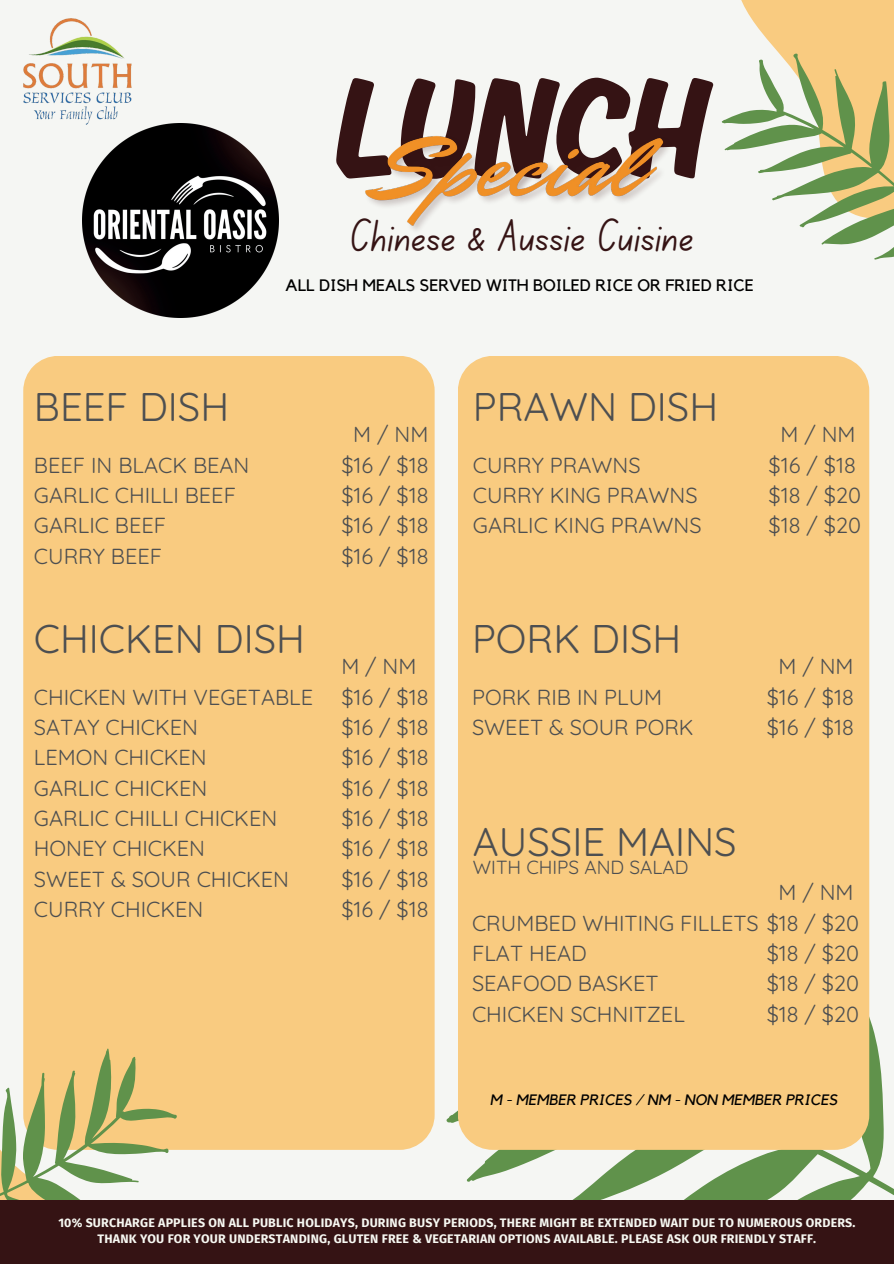
<style>
.page{position:relative;width:894px;height:1264px;background:#fff}
.page>*{position:absolute;margin:0;border:0;box-sizing:border-box;transform-origin:0 0}
.t1{font:150.15px "Ahkio";color:#351314}
.t2{font:45.45px "Canva School Font";color:#351314}
.t3{font:40.05px "Quicksand";color:#4d4f51}
.t4{font:21.75px/30.3px "Quicksand";color:#4d4f51}
.t5{font:19.05px "Quicksand";color:#4d4f51}
.t6{font:16.5px "Kollektif";color:#000}
.t7{font:italic 15px "Kollektif";color:#000}
.t8{font:700 12.45px/16.5px "Fira Sans";letter-spacing:.015em;color:#f7f8f2;text-align:center}
</style>
<div class="page">
<div style="left:0;top:0;width:893px;height:1263px;background:#f5f6f3"></div>
<svg style="left:446px;top:930px;width:447px;height:270px"></svg>
<div style="left:23px;top:356px;width:411px;height:793px;background:#f9cb80"></div>
<svg style="left:721px;top:0;width:172px;height:260px"></svg>
<svg style="left:0;top:1048px;width:177px;height:152px"></svg>
<img style="left:23px;top:18px;width:108px;height:105px">
<img style="left:83px;top:123px;width:195px;height:195px">
<div style="left:458px;top:356px;width:411px;height:793px;background:#f9cb80"></div>
<div style="left:0;top:1200px;width:893px;height:63px;background:#351314"></div>
<img style="left:365px;top:136px;width:304px;height:94px">
<h1 class="t1" style="left:333px;top:40px;width:373px">LUNCH</h1>
<h2 class="t2" style="left:350px;top:217px;width:344px">Chinese &amp; Aussie Cuisine</h2>
<p class="t6" style="left:285px;top:275px;width:470px">ALL DISH MEALS SERVED WITH BOILED RICE OR FRIED RICE</p>
<h3 class="t3" style="left:34px;top:376px;width:197px">BEEF DISH</h3>
<p class="t4" style="left:34px;top:447px;width:217px">BEEF IN BLACK BEAN<br>GARLIC CHILLI BEEF<br>GARLIC BEEF<br>CURRY BEEF</p>
<p class="t4" style="left:341px;top:417px;width:89px;text-align:center">M / NM $16 / $18 $16 / $18 $16 / $18 $16 / $18</p>
<h3 class="t3" style="left:473px;top:376px;width:247px">PRAWN DISH</h3>
<p class="t4" style="left:473px;top:447px;width:230px">CURRY PRAWNS<br>CURRY KING PRAWNS<br>GARLIC KING PRAWNS</p>
<p class="t4" style="left:768px;top:417px;width:94px;text-align:center">M / NM $16 / $18 $18 / $20 $18 / $20</p>
<h3 class="t3" style="left:34px;top:607px;width:272px">CHICKEN DISH</h3>
<p class="t4" style="left:34px;top:679px;width:281px">CHICKEN WITH VEGETABLE<br>SATAY CHICKEN<br>LEMON CHICKEN<br>GARLIC CHICKEN<br>GARLIC CHILLI CHICKEN<br>HONEY CHICKEN<br>SWEET &amp; SOUR CHICKEN<br>CURRY CHICKEN</p>
<p class="t4" style="left:341px;top:649px;width:89px">M / NM $16 / $18 $16 / $18 $16 / $18 $16 / $18 $16 / $18 $16 / $18 $16 / $18 $16 / $18</p>
<h3 class="t3" style="left:472px;top:607px;width:211px">PORK DISH</h3>
<p class="t4" style="left:472px;top:679px;width:223px">PORK RIB IN PLUM<br>SWEET &amp; SOUR PORK</p>
<p class="t4" style="left:766px;top:649px;width:89px;text-align:center">M / NM $16 / $18 $16 / $18</p>
<h3 class="t3" style="left:473px;top:810px;width:265px">AUSSIE MAINS</h3>
<p class="t5" style="left:473px;top:852px;width:217px">WITH CHIPS AND SALAD</p>
<p class="t4" style="left:778px;top:875px;width:77px">M / NM</p>
<p class="t4" style="left:766px;top:935px;width:94px;text-align:justify">$18 / $20 $18 / $20 $18 / $20</p>
<p class="t4" style="left:472px;top:905px;width:388px">CRUMBED WHITING FILLETS $18 / $20<br>FLAT HEAD<br>SEAFOOD BASKET<br>CHICKEN SCHNITZEL</p>
<p class="t7" style="left:489px;top:1091px;width:349px">M - MEMBER PRICES / NM - NON MEMBER PRICES</p>
<p class="t8" style="left:58px;top:1213px;width:798px">10% SURCHARGE APPLIES ON ALL PUBLIC HOLIDAYS, DURING BUSY PERIODS, THERE MIGHT BE EXTENDED WAIT DUE TO NUMEROUS ORDERS.<br>THANK YOU FOR YOUR UNDERSTANDING, GLUTEN FREE &amp; VEGETARIAN OPTIONS AVAILABLE. PLEASE ASK OUR FRIENDLY STAFF.</p>
</div>
